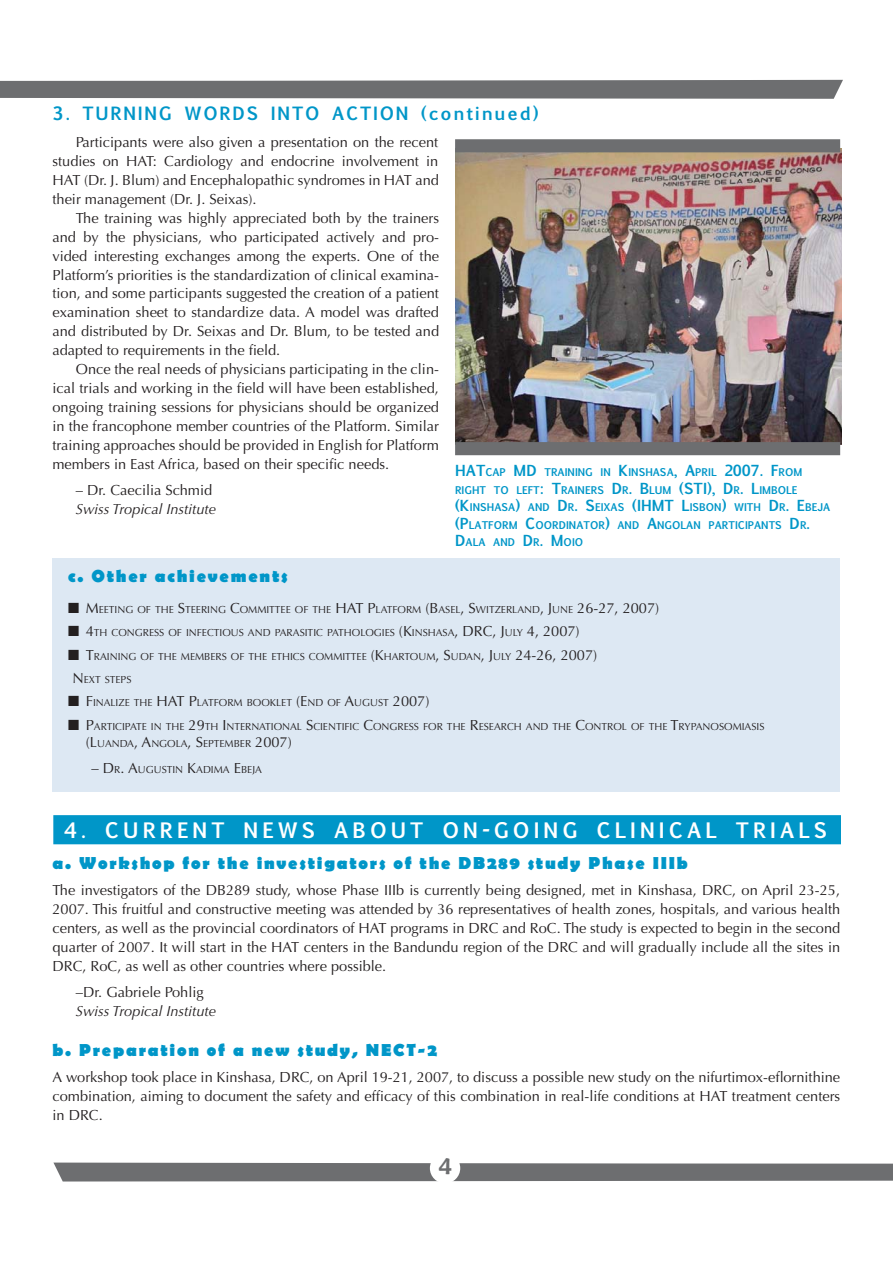
<style>
.page{position:relative;width:893px;height:1263px;background:#fff}
.page>*{position:absolute;margin:0;border:0;box-sizing:border-box;transform-origin:0 0}
.t1{font:26.25px "Berlin Sans FB";color:#6d6e70}
.t2{font:700 20.4px "Euphemia UCAS";letter-spacing:.2em;color:#fff}
.t3{font:700 17.55px "Berlin Sans FB";letter-spacing:.1em;color:#0096c8}
.t4{font:700 17.55px "Euphemia UCAS";letter-spacing:.1em;color:#0096c8}
.t5{font:14.55px/18.9px "Optima";color:#231f20;text-align:justify}
.t6{font:italic 14.55px "Optima";color:#231f20}
.t7{font:10.2px/17.5px "Optima";color:#231f20}
.t8{font:700 10.2px/17.5px "Euphemia UCAS";color:#0096c8}
.s1{font-size:14.55px}
</style>
<div class="page">
<svg style="left:1px;top:79px;width:842px;height:133px"></svg>
<svg style="left:53px;top:1162px;width:840px;height:20px"></svg>
<img style="left:455px;top:148px;width:386px;height:297px">
<div style="left:455px;top:139px;width:385px;height:13px;background:#6d6e70"></div>
<div style="left:455px;top:442px;width:385px;height:13px;background:#6d6e70"></div>
<div style="left:53px;top:558px;width:787px;height:233px;background:#dde8f3"></div>
<div style="left:53px;top:815px;width:788px;height:29px;background:#0096c8"></div>
<div style="left:430px;top:1153px;width:30px;height:30px;background:#fff;border-radius:50%"></div>
<p class="t4" style="left:53px;top:103px;width:487px">3. TURNING WORDS INTO ACTION (continued)</p>
<p class="t5" style="left:53px;top:134px;width:388px;text-indent:23px">Participants were also given a presentation on the recent studies on HAT: Cardiology and endocrine involvement in HAT (Dr. J. Blum) and Encephalopathic syndromes in HAT and their management (Dr. J. Seixas).</p>
<p class="t5" style="left:53px;top:210px;width:388px;text-indent:23px">The training was highly appreciated both by the trainers and by the physicians, who participated actively and pro&shy;vided interesting exchanges among the experts. One of the Platform’s priorities is the standardization of clinical examina&shy;tion, and some participants suggested the creation of a patient examination sheet to standardize data. A model was drafted and distributed by Dr. Seixas and Dr. Blum, to be tested and adapted to requirements in the field.</p>
<p class="t5" style="left:53px;top:361px;width:388px;text-indent:23px">Once the real needs of physicians participating in the clin&shy;ical trials and working in the field will have been established, ongoing training sessions for physicians should be organized in the francophone member countries of the Platform. Similar training approaches should be provided in English for Platform members in East Africa, based on their specific needs.</p>
<p class="t5" style="left:76px;top:482px;width:138px">– Dr. Caecilia Schmid</p>
<p class="t6" style="left:76px;top:503px;width:142px">Swiss Tropical Institute</p>
<p class="t8" style="left:455px;top:464px;width:377px"><span class="s1">HAT</span>CAP <span class="s1">MD</span> TRAINING IN <span class="s1">K</span>INSHASA<span class="s1">, A</span>PRIL <span class="s1">2007. F</span>ROM RIGHT TO LEFT<span class="s1">: T</span>RAINERS <span class="s1">D</span>R<span class="s1">. B</span>LUM <span class="s1">(STI), D</span>R<span class="s1">. L</span>IMBOLE <span class="s1">(K</span>INSHASA<span class="s1">)</span> AND <span class="s1">D</span>R<span class="s1">. S</span>EIXAS <span class="s1">(IHMT L</span>ISBON<span class="s1">)</span> WITH <span class="s1">D</span>R<span class="s1">. E</span>BEJA <span class="s1">(P</span>LATFORM <span class="s1">C</span>OORDINATOR<span class="s1">)</span> AND <span class="s1">A</span>NGOLAN PARTICIPANTS <span class="s1">D</span>R<span class="s1">.<br>D</span>ALA AND <span class="s1">D</span>R<span class="s1">. M</span>OIO</p>
<p class="t3" style="left:68px;top:570px;width:221px">c. Other achievements</p>
<p class="t7" style="left:68px;top:601px;width:592px">■ <span class="s1">M</span>EETING OF THE <span class="s1">S</span>TEERING <span class="s1">C</span>OMMITTEE OF THE <span class="s1">HAT P</span>LATFORM <span class="s1">(B</span>ASEL<span class="s1">, S</span>WITZERLAND<span class="s1">, J</span>UNE <span class="s1">26-27, 2007)</span></p>
<p class="t7" style="left:68px;top:624px;width:513px">■ <span class="s1">4</span>TH CONGRESS OF INFECTIOUS AND PARASITIC PATHOLOGIES <span class="s1">(K</span>INSHASA<span class="s1">, DRC, J</span>ULY <span class="s1">4, 2007)</span></p>
<p class="t7" style="left:68px;top:647px;width:530px">■ <span class="s1">T</span>RAINING OF THE MEMBERS OF THE ETHICS COMMITTEE <span class="s1">(K</span>HARTOUM<span class="s1">, S</span>UDAN<span class="s1">, J</span>ULY <span class="s1">24-26, 2007)</span></p>
<p class="t7" style="left:72px;top:671px;width:61px"><span class="s1">N</span>EXT STEPS</p>
<p class="t7" style="left:68px;top:694px;width:363px">■ <span class="s1">F</span>INALIZE THE <span class="s1">HAT P</span>LATFORM BOOKLET <span class="s1">(E</span>ND OF <span class="s1">A</span>UGUST <span class="s1">2007)</span></p>
<p class="t7" style="left:86px;top:717px;width:680px;text-indent:-18px">■ <span class="s1">P</span>ARTICIPATE IN THE <span class="s1">29</span>TH <span class="s1">I</span>NTERNATIONAL <span class="s1">S</span>CIENTIFIC <span class="s1">C</span>ONGRESS FOR THE <span class="s1">R</span>ESEARCH AND THE <span class="s1">C</span>ONTROL OF THE <span class="s1">T</span>RYPANOSOMIASIS <span class="s1">(L</span>UANDA<span class="s1">, A</span>NGOLA<span class="s1">, S</span>EPTEMBER <span class="s1">2007)</span></p>
<p class="t7" style="left:92px;top:761px;width:172px"><span class="s1">–</span> <span class="s1">D</span>R<span class="s1">. A</span>UGUSTIN <span class="s1">K</span>ADIMA <span class="s1">E</span>BEJA</p>
<h2 class="t2" style="left:64px;top:819px;width:765px">4. CURRENT NEWS ABOUT ON-GOING CLINICAL TRIALS</h2>
<p class="t3" style="left:53px;top:856px;width:637px">a. Workshop for the investigators of the DB289 study Phase IIIb</p>
<p class="t5" style="left:53px;top:882px;width:789px">The investigators of the DB289 study, whose Phase IIIb is currently being designed, met in Kinshasa, DRC, on April 23-25, 2007. This fruitful and constructive meeting was attended by 36 representatives of health zones, hospitals, and various health centers, as well as the provincial coordinators of HAT programs in DRC and RoC. The study is expected to begin in the second quarter of 2007. It will start in the HAT centers in the Bandundu region of the DRC and will gradually include all the sites in DRC, RoC, as well as other countries where possible.</p>
<p class="t5" style="left:76px;top:984px;width:129px">–Dr. Gabriele Pohlig</p>
<p class="t6" style="left:76px;top:1005px;width:142px">Swiss Tropical Institute</p>
<p class="t3" style="left:53px;top:1044px;width:386px">b. Preparation of a new study, NECT-2</p>
<p class="t5" style="left:53px;top:1069px;width:789px">A workshop took place in Kinshasa, DRC, on April 19-21, 2007, to discuss a possible new study on the nifurtimox-eflornithine combination, aiming to document the safety and efficacy of this combination in real-life conditions at HAT treatment centers in DRC.</p>
<h1 class="t1" style="left:439px;top:1150px;width:15px">4</h1>
</div>
